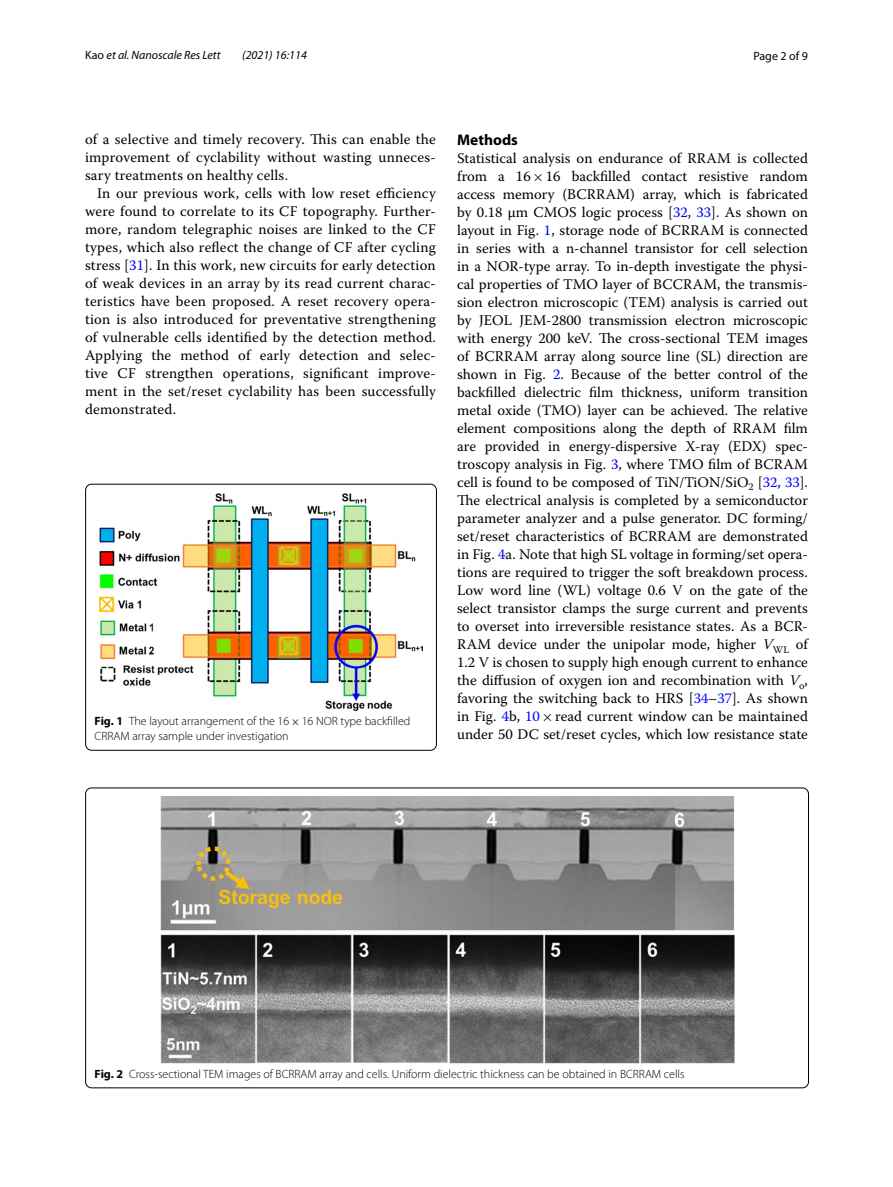
<style>
.page{position:relative;width:893px;height:1187px;background:#fff}
.page>*{position:absolute;margin:0;border:0;box-sizing:border-box;transform-origin:0 0}
.t1{font:700 15.45px "Myriad Pro";color:#000}
.t2{font:14.7px/18px "Warnock Pro";letter-spacing:.015em;color:#000;text-align:justify}
.t3{font:300 12px/15px "Myriad Pro";color:#000}
.t4{font:italic 12px "Myriad Pro";color:#000}
.t5{font:12px "Myriad Pro";color:#000}
.s1{font-style:normal}
.s2{color:#00f}
.s3{font-weight:700}
.s4{font-family:"MTSY";font-weight:400}
.s5{font-family:"MTSY"}
.s6{font-style:italic}
</style>
<div class="page">
<img style="left:99px;top:493px;width:324px;height:217px">
<div style="left:85px;top:484px;width:352px;height:266px;border:1px solid #000;border-radius:6px"></div>
<img style="left:160px;top:796px;width:574px;height:267px">
<p class="t4" style="left:85px;top:48px;width:137px"><span class="s1">Kao</span> et al. Nanoscale Res Lett</p>
<p class="t4" style="left:242px;top:48px;width:66px">(2021) 16:114</p>
<p class="t5" style="left:753px;top:48px;width:56px">Page 2 of 9</p>
<p class="t2" style="left:85px;top:130px;width:352px">of a selective and timely recovery. This can enable the improvement of cyclability without wasting unneces&shy;sary treatments on healthy cells.</p>
<p class="t2" style="left:85px;top:184px;width:352px;text-indent:12px">In our previous work, cells with low reset efficiency were found to correlate to its CF topography. Further&shy;more, random telegraphic noises are linked to the CF types, which also reflect the change of CF after cycling stress [<span class="s2">31</span>]. In this work, new circuits for early detection of weak devices in an array by its read current charac&shy;teristics have been proposed. A reset recovery opera&shy;tion is also introduced for preventative strengthening of vulnerable cells identified by the detection method.<br>Applying the method of early detection and selec&shy;tive CF strengthen operations, significant improve&shy;ment in the set/reset cyclability has been successfully demonstrated.</p>
<p class="t3" style="left:95px;top:714px;width:317px"><span class="s3">Fig. 1</span> The layout arrangement of the 16<span class="s4">×</span>16 NOR type backfilled<br>CRRAM array sample under investigation</p>
<p class="t1" style="left:457px;top:129px;width:62px">Methods</p>
<p class="t2" style="left:457px;top:148px;width:352px">Statistical analysis on endurance of RRAM is collected from a 16<span class="s5">×</span>16 backfilled contact resistive random access memory (BCRRAM) array, which is fabricated by 0.18 μm CMOS logic process [<span class="s2">32</span>, <span class="s2">33</span>]. As shown on layout in Fig. <span class="s2">1</span>, storage node of BCRRAM is connected in series with a n-channel transistor for cell selection in a NOR-type array. To in-depth investigate the physi&shy;cal properties of TMO layer of BCCRAM, the transmis&shy;sion electron microscopic (TEM) analysis is carried out by JEOL JEM-2800 transmission electron microscopic with energy 200 keV. The cross-sectional TEM images of BCRRAM array along source line (SL) direction are shown in Fig. <span class="s2">2</span>. Because of the better control of the backfilled dielectric film thickness, uniform transition metal oxide (TMO) layer can be achieved. The relative element compositions along the depth of RRAM film are provided in energy-dispersive X-ray (EDX) spec&shy;troscopy analysis in Fig. <span class="s2">3</span>, where TMO film of BCRAM cell is found to be composed of TiN/TiON/SiO<sub>2</sub> [<span class="s2">32</span>, <span class="s2">33</span>].<br>The electrical analysis is completed by a semiconductor parameter analyzer and a pulse generator. DC forming/ set/reset characteristics of BCRRAM are demonstrated in Fig. <span class="s2">4</span>a. Note that high SL voltage in forming/set opera&shy;tions are required to trigger the soft breakdown process.<br>Low word line (WL) voltage 0.6 V on the gate of the select transistor clamps the surge current and prevents to overset into irreversible resistance states. As a BCR-RAM device under the unipolar mode, higher <span class="s6">V</span><sub>WL</sub> of 1.2 V is chosen to supply high enough current to enhance the diffusion of oxygen ion and recombination with <span class="s6">V</span><sub>o</sub>, favoring the switching back to HRS [<span class="s2">34</span>–<span class="s2">37</span>]. As shown in Fig. <span class="s2">4</span>b, <span class="s2">10</span><span class="s5">×</span>read current window can be maintained under 50 DC set/reset cycles, which low resistance state</p>
<p class="t3" style="left:95px;top:1066px;width:592px"><span class="s3">Fig. 2</span> Cross-sectional TEM images of BCRRAM array and cells. Uniform dielectric thickness can be obtained in BCRRAM cells</p>
</div>
